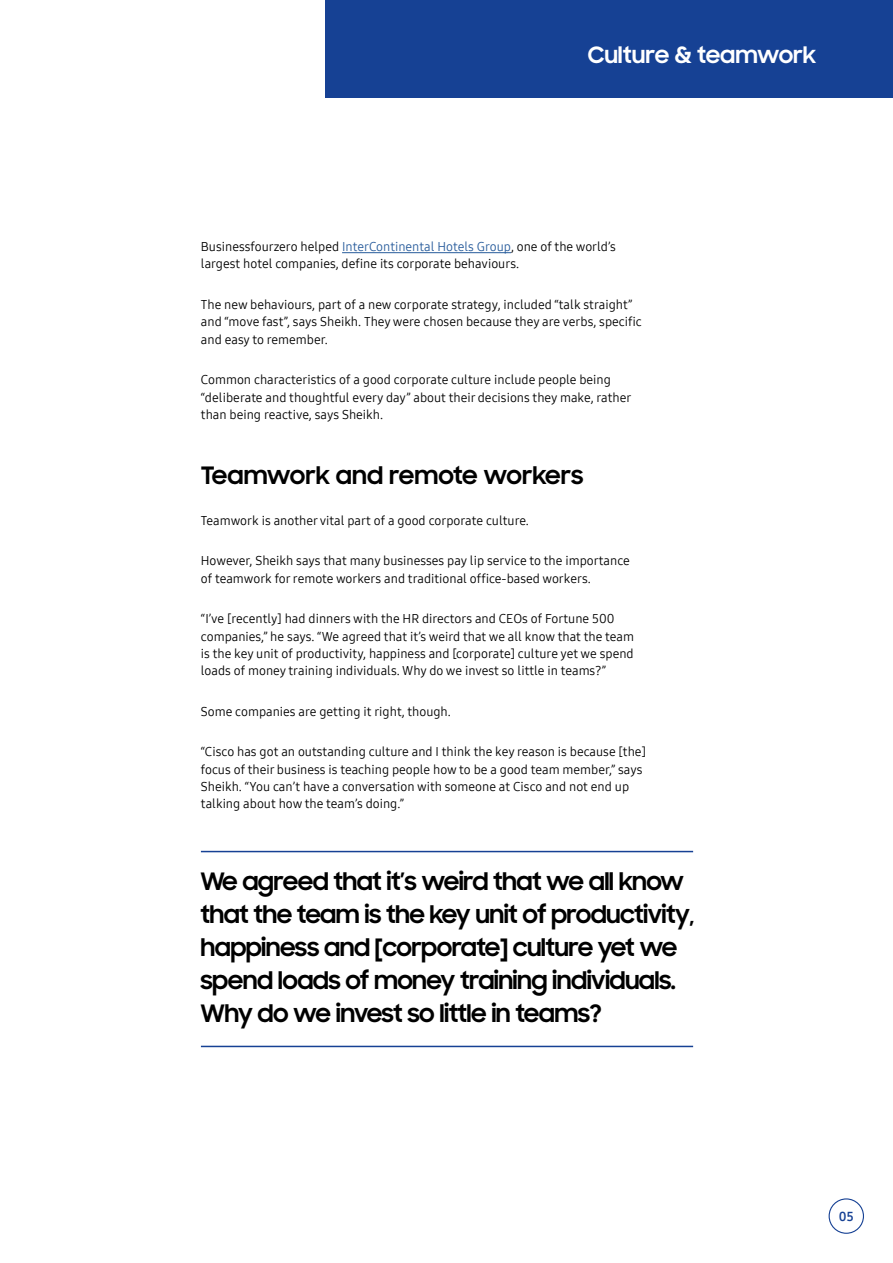
<style>
.page{position:relative;width:893px;height:1263px;background:#fff}
.page>*{position:absolute;margin:0;border:0;box-sizing:border-box;transform-origin:0 0}
.t1{font:700 24px/33px "Samsung Sharp Sans";letter-spacing:-.025em;color:#000}
.t2{font:700 24px "Samsung Sharp Sans";color:#000}
.t3{font:700 22.5px "Samsung Sharp Sans";color:#fff}
.t4{font:12.75px/17.2px "Samsung One 400";color:#000}
.t5{font:12.75px "Samsung One 700";color:#164194}
.s1{color:#275b9b}
</style>
<div class="page">
<div style="left:325px;top:0;width:568px;height:98px;background:#164194"></div>
<div style="left:829px;top:1198px;width:35px;height:36px;border:1px solid #164194;border-radius:50%"></div>
<hr style="left:342px;top:252px;width:169px;height:1px;background:#275b9b">
<hr style="left:201px;top:851px;width:492px;height:1px;background:#164194">
<hr style="left:201px;top:1046px;width:492px;height:1px;background:#164194">
<h2 class="t3" style="left:588px;top:38px;width:230px">Culture &amp; teamwork</h2>
<p class="t4" style="left:201px;top:238px;width:416px">Businessfourzero helped <span class="s1">InterContinental Hotels Group</span>, one of the world’s largest hotel companies, define its corporate behaviours.</p>
<p class="t4" style="left:201px;top:296px;width:442px">The new behaviours, part of a new corporate strategy, included “talk straight” and “move fast”, says Sheikh. They were chosen because they are verbs, specific and easy to remember.</p>
<p class="t4" style="left:201px;top:371px;width:432px">Common characteristics of a good corporate culture include people being “deliberate and thoughtful every day” about their decisions they make, rather than being reactive, says Sheikh.</p>
<h1 class="t2" style="left:201px;top:458px;width:384px">Teamwork and remote workers</h1>
<p class="t4" style="left:201px;top:511px;width:330px">Teamwork is another vital part of a good corporate culture.</p>
<p class="t4" style="left:201px;top:552px;width:431px">However, Sheikh says that many businesses pay lip service to the importance of teamwork for remote workers and traditional office-based workers.</p>
<p class="t4" style="left:201px;top:610px;width:435px">“I’ve [recently] had dinners with the HR directors and CEOs of Fortune 500 companies,” he says. “We agreed that it’s weird that we all know that the team is the key unit of productivity, happiness and [corporate] culture yet we spend loads of money training individuals. Why do we invest so little in teams?”</p>
<p class="t4" style="left:201px;top:702px;width:252px">Some companies are getting it right, though.</p>
<p class="t4" style="left:201px;top:743px;width:447px">“Cisco has got an outstanding culture and I think the key reason is because [the] focus of their business is teaching people how to be a good team member,” says Sheikh. “You can’t have a conversation with someone at Cisco and not end up talking about how the team’s doing.”</p>
<h1 class="t1" style="left:200px;top:863px;width:495px">We agreed that it’s weird that we all know that the team is the key unit of productivity, happiness and [corporate] culture yet we spend loads of money training individuals.<br>Why do we invest so little in teams?</h1>
<p class="t5" style="left:839px;top:1207px;width:16px">05</p>
</div>
